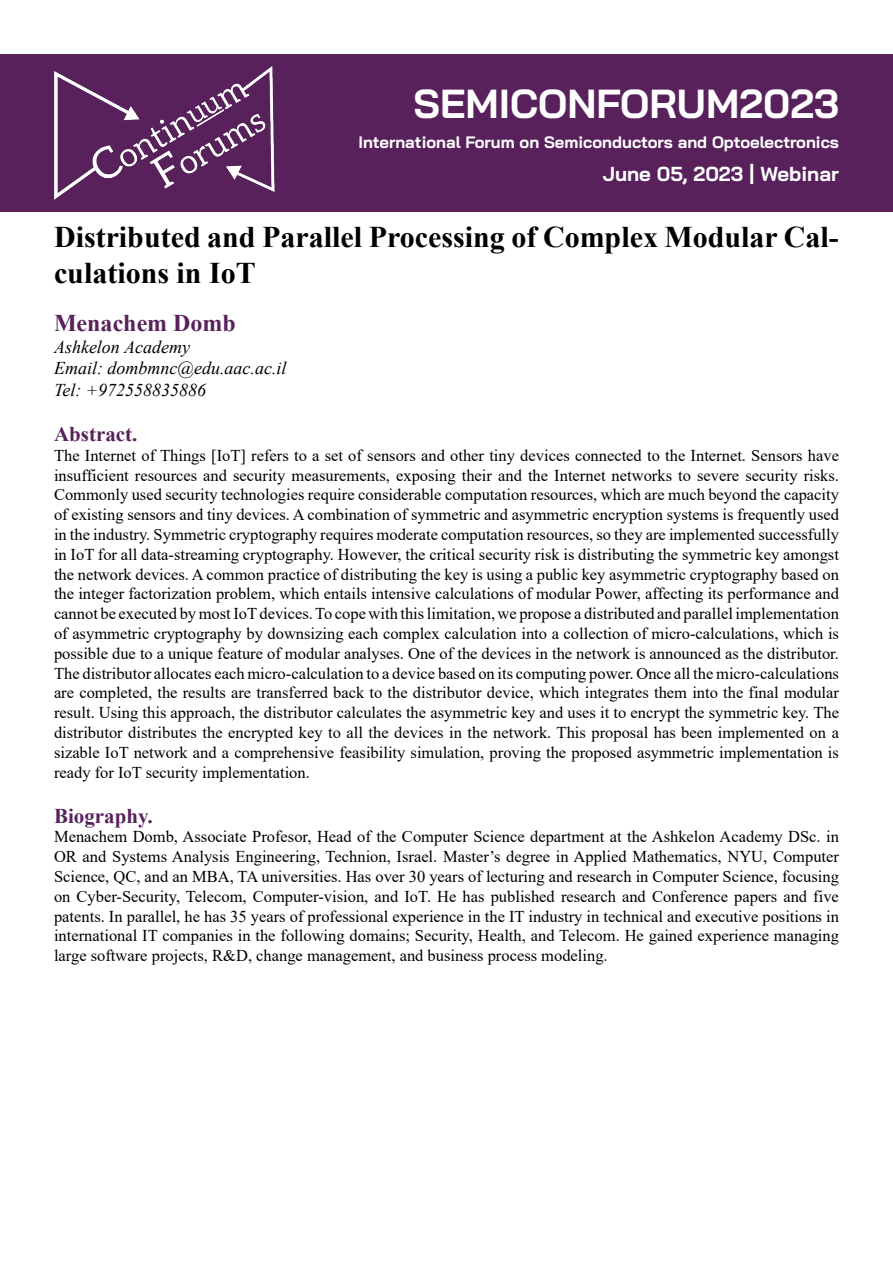
<style>
.page{position:relative;width:893px;height:1263px;background:#fff}
.page>*{position:absolute;margin:0;border:0;box-sizing:border-box;transform-origin:0 0}
.t1{font:700 40.5px "Bai Jamjuree";color:#fff}
.t2{font:700 30px/36px "Times New Roman";color:#000}
.t3{font:700 24px "Times New Roman";color:#58215c}
.t4{font:700 21px "Times New Roman";color:#58215c}
.t5{font:700 20.25px "Bai Jamjuree";color:#fff}
.t6{font:italic 18px/21.6px "Times New Roman";color:#000}
.t7{font:16.5px/19.8px "Times New Roman";color:#000;text-align:justify}
.t8{font:700 16.5px "Bai Jamjuree";color:#fff}
</style>
<div class="page">
<div style="left:0;top:54px;width:893px;height:157px;background:#58215c"></div>
<img style="left:54px;top:66px;width:221px;height:146px">
<h1 class="t1" style="left:413px;top:80px;width:427px">SEMICONFORUM2023</h1>
<p class="t8" style="left:358px;top:132px;width:482px">International Forum on Semiconductors and Optoelectronics</p>
<p class="t5" style="left:603px;top:162px;width:238px">June 05, 2023 | Webinar</p>
<h2 class="t2" style="left:54px;top:218px;width:786px">Distributed and Parallel Processing of Complex Modular Cal&shy;culations in IoT</h2>
<h3 class="t3" style="left:54px;top:306px;width:183px">Menachem Domb</h3>
<p class="t6" style="left:54px;top:335px;width:234px">Ashkelon Academy<br>Email: dombmnc@edu.aac.ac.il<br>Tel: +972558835886</p>
<p class="t4" style="left:54px;top:419px;width:85px">Abstract.</p>
<p class="t7" style="left:54px;top:445px;width:786px">The Internet of Things [IoT] refers to a set of sensors and other tiny devices connected to the Internet. Sensors have insufficient resources and security measurements, exposing their and the Internet networks to severe security risks.<br>Commonly used security technologies require considerable computation resources, which are much beyond the capacity of existing sensors and tiny devices. A combination of symmetric and asymmetric encryption systems is frequently used in the industry. Symmetric cryptography requires moderate computation resources, so they are implemented successfully in IoT for all data-streaming cryptography. However, the critical security risk is distributing the symmetric key amongst the network devices. A common practice of distributing the key is using a public key asymmetric cryptography based on the integer factorization problem, which entails intensive calculations of modular Power, affecting its performance and cannot be executed by most IoT devices. To cope with this limitation, we propose a distributed and parallel implementation of asymmetric cryptography by downsizing each complex calculation into a collection of micro-calculations, which is possible due to a unique feature of modular analyses. One of the devices in the network is announced as the distributor.<br>The distributor allocates each micro-calculation to a device based on its computing power. Once all the micro-calculations are completed, the results are transferred back to the distributor device, which integrates them into the final modular result. Using this approach, the distributor calculates the asymmetric key and uses it to encrypt the symmetric key. The distributor distributes the encrypted key to all the devices in the network. This proposal has been implemented on a sizable IoT network and a comprehensive feasibility simulation, proving the proposed asymmetric implementation is ready for IoT security implementation.</p>
<p class="t4" style="left:54px;top:800px;width:100px">Biography.</p>
<p class="t7" style="left:54px;top:826px;width:786px">Menachem Domb, Associate Profesor, Head of the Computer Science department at the Ashkelon Academy DSc. in OR and Systems Analysis Engineering, Technion, Israel. Master’s degree in Applied Mathematics, NYU, Computer Science, QC, and an MBA, TA universities. Has over 30 years of lecturing and research in Computer Science, focusing on Cyber-Security, Telecom, Computer-vision, and IoT. He has published research and Conference papers and five patents. In parallel, he has 35 years of professional experience in the IT industry in technical and executive positions in international IT companies in the following domains; Security, Health, and Telecom. He gained experience managing large software projects, R&amp;D, change management, and business process modeling.</p>
</div>
